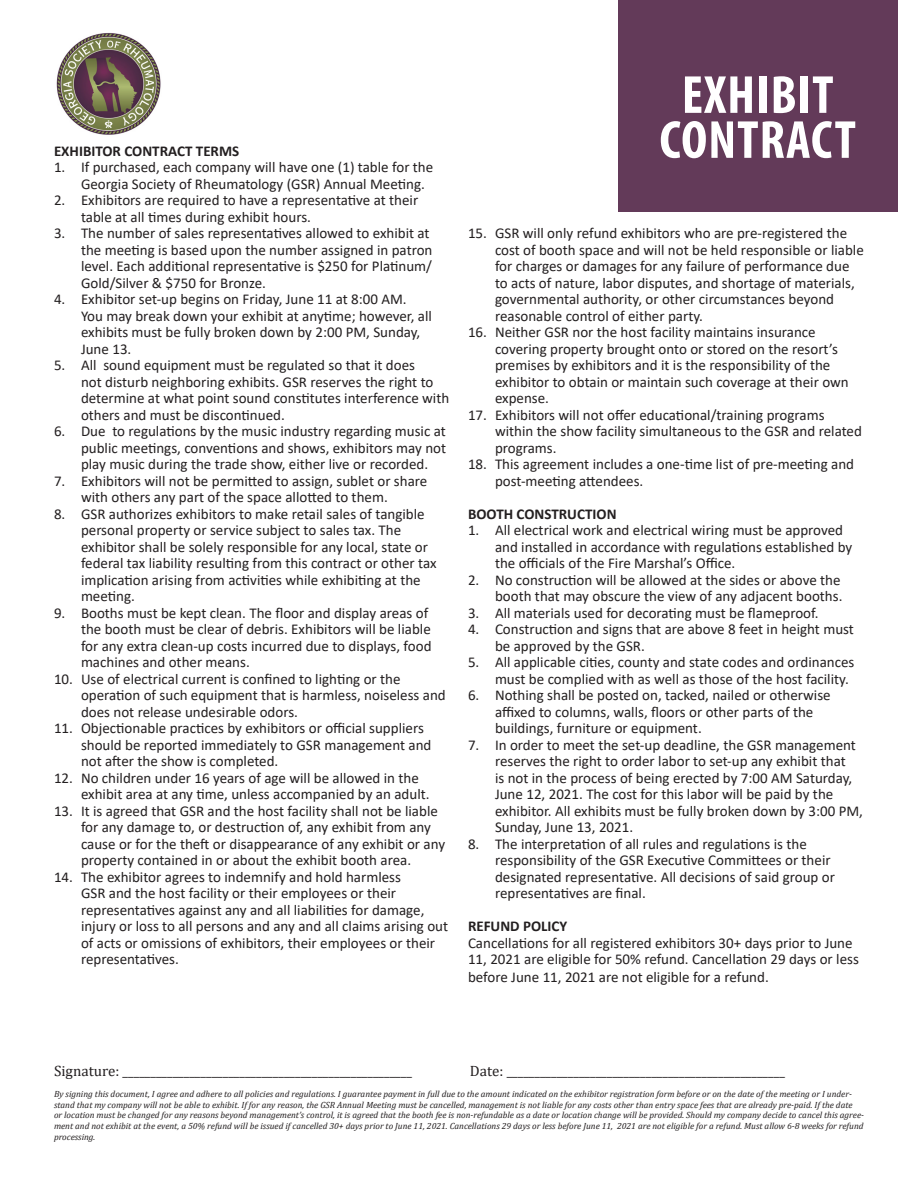
<style>
.page{position:relative;width:918px;height:1188px;background:#fff}
.page>*{position:absolute;margin:0;border:0;box-sizing:border-box;transform-origin:0 0}
.t1{font:700 condensed 54px "Myriad Pro";letter-spacing:.02em;color:#fff}
.t2{font:15px/16.5px "Calibri";color:#231f20}
.t3{font:15px "Cambria";color:#231f20}
.t4{font:700 15px "Calibri";color:#231f20}
.t5{font:italic 9px/10.8px "Cambria";color:#231f20}
</style>
<div class="page">
<div style="left:618px;top:0;width:280px;height:211px;background:#633a59"></div>
<img style="left:56px;top:33px;width:105px;height:102px">
<p class="t4" style="left:54px;top:140px;width:187px">EXHIBITOR CONTRACT TERMS</p>
<p class="t2" style="left:81px;top:158px;width:354px;text-indent:-27px">1. If purchased, each company will have one (1) table for the<br>Georgia Society of Rheumatology (GSR) Annual Meeting.</p>
<p class="t2" style="left:81px;top:191px;width:339px;text-indent:-27px">2. Exhibitors are required to have a representative at their table at all times during exhibit hours.</p>
<p class="t2" style="left:81px;top:224px;width:353px;text-indent:-27px">3. The number of sales representatives allowed to exhibit at the meeting is based upon the number assigned in patron level. Each additional representative is $250 for Platinum/ Gold/Silver &amp; $750 for Bronze.</p>
<p class="t2" style="left:81px;top:290px;width:353px;text-indent:-27px">4. Exhibitor set-up begins on Friday, June 11 at 8:00 AM.<br>You may break down your exhibit at anytime; however, all exhibits must be fully broken down by 2:00 PM, Sunday, June 13.</p>
<p class="t2" style="left:81px;top:356px;width:370px;text-indent:-27px">5. All sound equipment must be regulated so that it does<br>not disturb neighboring exhibits. GSR reserves the right to determine at what point sound constitutes interference with others and must be discontinued.</p>
<p class="t2" style="left:81px;top:422px;width:367px;text-align:justify;text-indent:-27px">6. Due to regulations by the music industry regarding music at public meetings, conventions and shows, exhibitors may not play music during the trade show, either live or recorded.</p>
<p class="t2" style="left:81px;top:472px;width:348px;text-indent:-27px">7. Exhibitors will not be permitted to assign, sublet or share with others any part of the space allotted to them.</p>
<p class="t2" style="left:81px;top:505px;width:357px;text-indent:-27px">8. GSR authorizes exhibitors to make retail sales of tangible personal property or service subject to sales tax. The exhibitor shall be solely responsible for any local, state or federal tax liability resulting from this contract or other tax implication arising from activities while exhibiting at the meeting.</p>
<p class="t2" style="left:81px;top:604px;width:352px;text-indent:-27px">9. Booths must be kept clean. The floor and display areas of the booth must be clear of debris. Exhibitors will be liable for any extra clean-up costs incurred due to displays, food machines and other means.</p>
<p class="t2" style="left:81px;top:670px;width:366px;text-indent:-27px">10. Use of electrical current is confined to lighting or the operation of such equipment that is harmless, noiseless and does not release undesirable odors.</p>
<p class="t2" style="left:81px;top:719px;width:352px;text-indent:-27px">11. Objectionable practices by exhibitors or official suppliers should be reported immediately to GSR management and not after the show is completed.</p>
<p class="t2" style="left:81px;top:769px;width:350px;text-indent:-27px">12. No children under 16 years of age will be allowed in the exhibit area at any time, unless accompanied by an adult.</p>
<p class="t2" style="left:81px;top:802px;width:366px;text-indent:-27px">13. It is agreed that GSR and the host facility shall not be liable for any damage to, or destruction of, any exhibit from any cause or for the theft or disappearance of any exhibit or any property contained in or about the exhibit booth area.</p>
<p class="t2" style="left:81px;top:868px;width:369px;text-indent:-27px">14. The exhibitor agrees to indemnify and hold harmless<br>GSR and the host facility or their employees or their representatives against any and all liabilities for damage, injury or loss to all persons and any and all claims arising out of acts or omissions of exhibitors, their employees or their representatives.</p>
<p class="t1" style="left:682px;top:61px;width:153px">EXHIBIT</p>
<p class="t1" style="left:659px;top:106px;width:198px">CONTRACT</p>
<p class="t2" style="left:495px;top:224px;width:370px;text-indent:-27px">15. GSR will only refund exhibitors who are pre-registered the cost of booth space and will not be held responsible or liable for charges or damages for any failure of performance due to acts of nature, labor disputes, and shortage of materials, governmental authority, or other circumstances beyond reasonable control of either party.</p>
<p class="t2" style="left:495px;top:323px;width:355px;text-indent:-27px">16. Neither GSR nor the host facility maintains insurance covering property brought onto or stored on the resort’s premises by exhibitors and it is the responsibility of the exhibitor to obtain or maintain such coverage at their own expense.</p>
<p class="t2" style="left:495px;top:406px;width:368px;text-indent:-27px">17. Exhibitors will not offer educational/training programs within the show facility simultaneous to the GSR and related programs.</p>
<p class="t2" style="left:495px;top:455px;width:361px;text-indent:-27px">18. This agreement includes a one-time list of pre-meeting and post-meeting attendees.</p>
<p class="t4" style="left:468px;top:503px;width:150px">BOOTH CONSTRUCTION</p>
<p class="t2" style="left:495px;top:521px;width:359px;text-indent:-27px">1. All electrical work and electrical wiring must be approved and installed in accordance with regulations established by the officials of the Fire Marshal’s Office.</p>
<p class="t2" style="left:468px;top:571px;width:376px;text-align:right">2. No construction will be allowed at the sides or above the booth that may obscure the view of any adjacent booths.</p>
<p class="t2" style="left:468px;top:604px;width:352px">3. All materials used for decorating must be flameproof.</p>
<p class="t2" style="left:495px;top:620px;width:360px;text-indent:-27px">4. Construction and signs that are above 8 feet in height must be approved by the GSR.</p>
<p class="t2" style="left:495px;top:653px;width:361px;text-indent:-27px">5. All applicable cities, county and state codes and ordinances must be complied with as well as those of the host facility.</p>
<p class="t2" style="left:495px;top:686px;width:337px;text-indent:-27px">6. Nothing shall be posted on, tacked, nailed or otherwise affixed to columns, walls, floors or other parts of the buildings, furniture or equipment.</p>
<p class="t2" style="left:495px;top:736px;width:370px;text-indent:-27px">7. In order to meet the set-up deadline, the GSR management reserves the right to order labor to set-up any exhibit that<br>is not in the process of being erected by 7:00 AM Saturday, June 12, 2021. The cost for this labor will be paid by the exhibitor. All exhibits must be fully broken down by 3:00 PM, Sunday, June 13, 2021.</p>
<p class="t2" style="left:495px;top:835px;width:342px;text-indent:-27px">8. The interpretation of all rules and regulations is the responsibility of the GSR Executive Committees or their designated representative. All decisions of said group or representatives are final.</p>
<p class="t4" style="left:468px;top:916px;width:101px">REFUND POLICY</p>
<p class="t2" style="left:468px;top:934px;width:392px">Cancellations for all registered exhibitors 30+ days prior to June<br>11, 2021 are eligible for 50% refund. Cancellation 29 days or less</p>
<p class="t2" style="left:468px;top:968px;width:302px">before June 11, 2021 are not eligible for a refund.</p>
<p class="t3" style="left:54px;top:1062px;width:360px">Signature: ____________________________________________________</p>
<p class="t3" style="left:470px;top:1062px;width:317px">Date: __________________________________________________</p>
<p class="t5" style="left:54px;top:1088px;width:811px">By signing this document, I agree and adhere to all policies and regulations. I guarantee payment in full due to the amount indicated on the exhibitor registration form before or on the date of the meeting or I under&shy;stand that my company will not be able to exhibit. If for any reason, the GSR Annual Meeting must be cancelled, management is not liable for any costs other than entry space fees that are already pre-paid. If the date<br>or location must be changed for any reasons beyond management’s control, it is agreed that the booth fee is non-refundable as a date or location change will be provided. Should my company decide to cancel this agree&shy;ment and not exhibit at the event, a 50% refund will be issued if cancelled 30+ days prior to June 11, 2021. Cancellations 29 days or less before June 11, 2021 are not eligible for a refund. Must allow 6-8 weeks for refund processing.</p>
</div>
